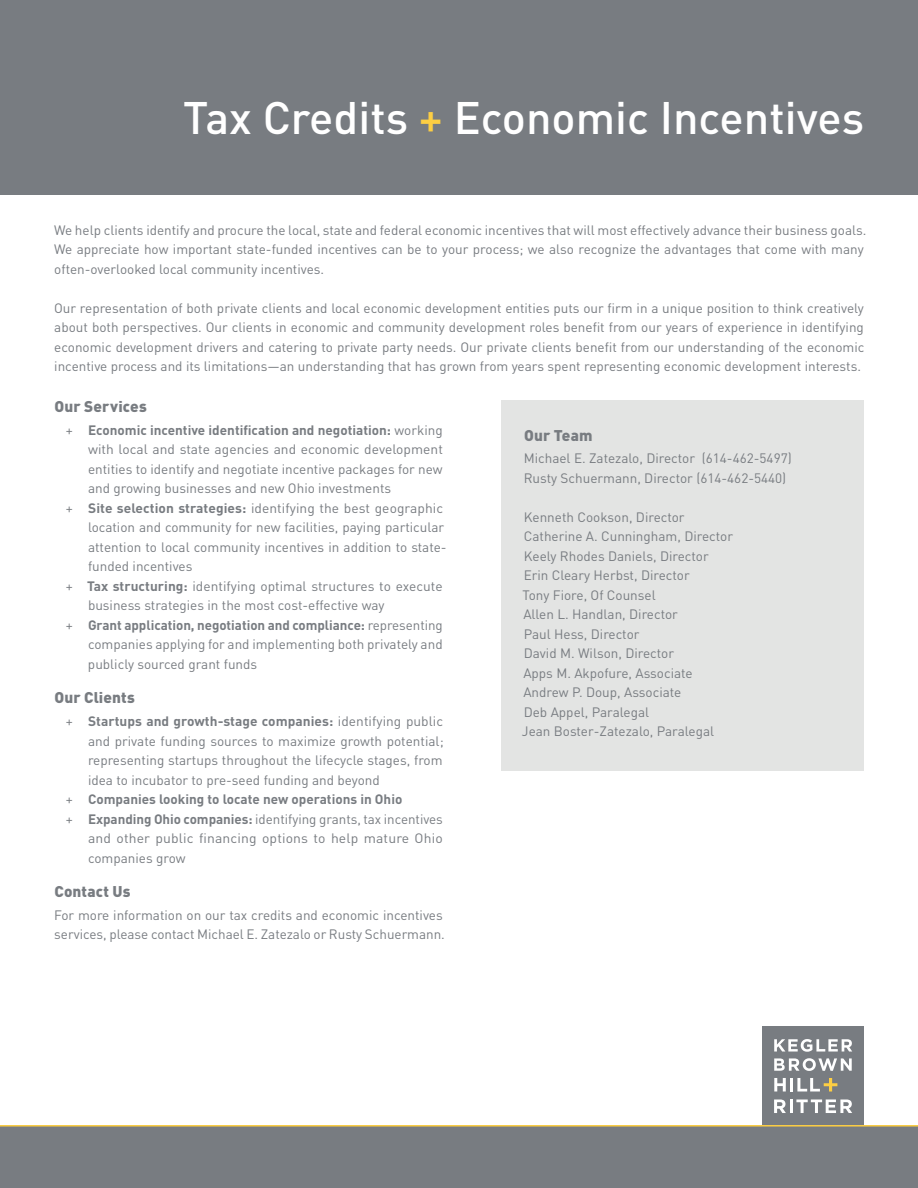
<style>
.page{position:relative;width:918px;height:1188px;background:#fff}
.page>*{position:absolute;margin:0;border:0;box-sizing:border-box;transform-origin:0 0}
.t1{font:500 45px "DIN Pro";color:#fff}
.t2{font:900 15.3px "DIN Pro";letter-spacing:.01em;color:#787c81}
.t3{font:13.5px/19.5px "DIN Pro";color:#787c81}
.t4{font:700 13.5px "DIN Pro";color:#787c81}
.s1{color:#fdce43}
.s2{font-weight:400}
.s3{font-weight:700}
</style>
<div class="page">
<div style="left:0;top:0;width:918px;height:194px;background:#787c81"></div>
<div style="left:0;top:1125px;width:918px;height:63px;background:#787c81"></div>
<div style="left:762px;top:1026px;width:102px;height:99px;background:#787c81"></div>
<hr style="left:790px;top:1099px;width:3px;height:14px;background:#fff">
<svg style="left:774px;top:1039px;width:78px;height:13px"></svg>
<svg style="left:774px;top:1099px;width:12px;height:14px"></svg>
<svg style="left:796px;top:1099px;width:56px;height:14px"></svg>
<svg style="left:774px;top:1058px;width:78px;height:13px"></svg>
<svg style="left:774px;top:1078px;width:12px;height:14px"></svg>
<hr style="left:790px;top:1078px;width:3px;height:14px;background:#fff">
<svg style="left:797px;top:1078px;width:40px;height:14px"></svg>
<hr style="left:0;top:1125px;width:918px;height:2px;background:#fdce43">
<div style="left:501px;top:400px;width:363px;height:371px;background:#e3e4e3"></div>
<h1 class="t1" style="left:183px;top:87px;width:682px">Tax Credits <span class="s1">+</span> Economic Incentives</h1>
<p class="t3" style="left:54px;top:219px;width:814px">We help clients identify and procure the local, state and federal economic incentives that will most effectively advance their business goals.<br>We appreciate how important state-funded incentives can be to your process; we also recognize the advantages that come with many often-overlooked local community incentives.</p>
<p class="t3" style="left:54px;top:297px;width:812px;text-align:justify">Our representation of both private clients and local economic development entities puts our firm in a unique position to think creatively about both perspectives. Our clients in economic and community development roles benefit from our years of experience in identifying economic development drivers and catering to private party needs. Our private clients benefit from our understanding of the economic incentive process and its limitations—an understanding that has grown from years spent representing economic development interests.</p>
<p class="t2" style="left:54px;top:396px;width:94px">Our Services</p>
<p class="t4" style="left:66px;top:421px;width:378px"><span class="s2">+</span> Economic incentive identification and negotiation: <span class="s2">working</span></p>
<p class="t3" style="left:88px;top:439px;width:356px">with local and state agencies and economic development</p>
<p class="t3" style="left:88px;top:459px;width:356px">entities to identify and negotiate incentive packages for new</p>
<p class="t3" style="left:88px;top:478px;width:305px">and growing businesses and new Ohio investments</p>
<p class="t3" style="left:66px;top:498px;width:379px">+ <span class="s3">Site selection strategies:</span> identifying the best geographic</p>
<p class="t3" style="left:88px;top:517px;width:358px">location and community for new facilities, paying particular</p>
<p class="t3" style="left:88px;top:537px;width:360px">attention to local community incentives in addition to state-</p>
<p class="t3" style="left:88px;top:556px;width:106px">funded incentives</p>
<p class="t3" style="left:66px;top:576px;width:378px">+ <span class="s3">Tax structuring:</span> identifying optimal structures to execute</p>
<p class="t3" style="left:88px;top:595px;width:298px">business strategies in the most cost-effective way</p>
<p class="t4" style="left:66px;top:616px;width:378px"><span class="s2">+</span> Grant application, negotiation and compliance: <span class="s2">representing</span></p>
<p class="t3" style="left:88px;top:634px;width:356px">companies applying for and implementing both privately and</p>
<p class="t3" style="left:88px;top:654px;width:171px">publicly sourced grant funds</p>
<p class="t2" style="left:54px;top:687px;width:82px">Our Clients</p>
<p class="t4" style="left:66px;top:712px;width:379px"><span class="s2">+</span> Startups and growth-stage companies: <span class="s2">identifying public</span></p>
<p class="t3" style="left:88px;top:730px;width:357px">and private funding sources to maximize growth potential;</p>
<p class="t3" style="left:88px;top:750px;width:356px">representing startups throughout the lifecycle stages, from</p>
<p class="t3" style="left:88px;top:769px;width:293px">idea to incubator to pre-seed funding and beyond</p>
<p class="t4" style="left:66px;top:790px;width:338px"><span class="s2">+</span> Companies looking to locate new operations in Ohio</p>
<p class="t3" style="left:66px;top:808px;width:378px">+ <span class="s3">Expanding Ohio companies:</span> identifying grants, tax incentives</p>
<p class="t3" style="left:88px;top:828px;width:356px">and other public financing options to help mature Ohio</p>
<p class="t3" style="left:88px;top:847px;width:99px">companies grow</p>
<p class="t2" style="left:54px;top:881px;width:78px">Contact Us</p>
<p class="t3" style="left:54px;top:905px;width:392px">For more information on our tax credits and economic incentives services, please contact Michael E. Zatezalo or Rusty Schuermann.</p>
<p class="t2" style="left:524px;top:425px;width:70px">Our Team</p>
<p class="t3" style="left:524px;top:448px;width:270px">Michael E. Zatezalo, Director (614-462-5497)<br>Rusty Schuermann, Director (614-462-5440)</p>
<p class="t3" style="left:522px;top:507px;width:213px">Kenneth Cookson, Director<br>Catherine A. Cunningham, Director<br>Keely Rhodes Daniels, Director<br>Erin Cleary Herbst, Director<br>Tony Fiore, Of Counsel<br>Allen L. Handlan, Director<br>Paul Hess, Director<br>David M. Wilson, Director<br>Apps M. Akpofure, Associate<br>Andrew P. Doup, Associate<br>Deb Appel, Paralegal<br>Jean Boster-Zatezalo, Paralegal</p>
</div>
